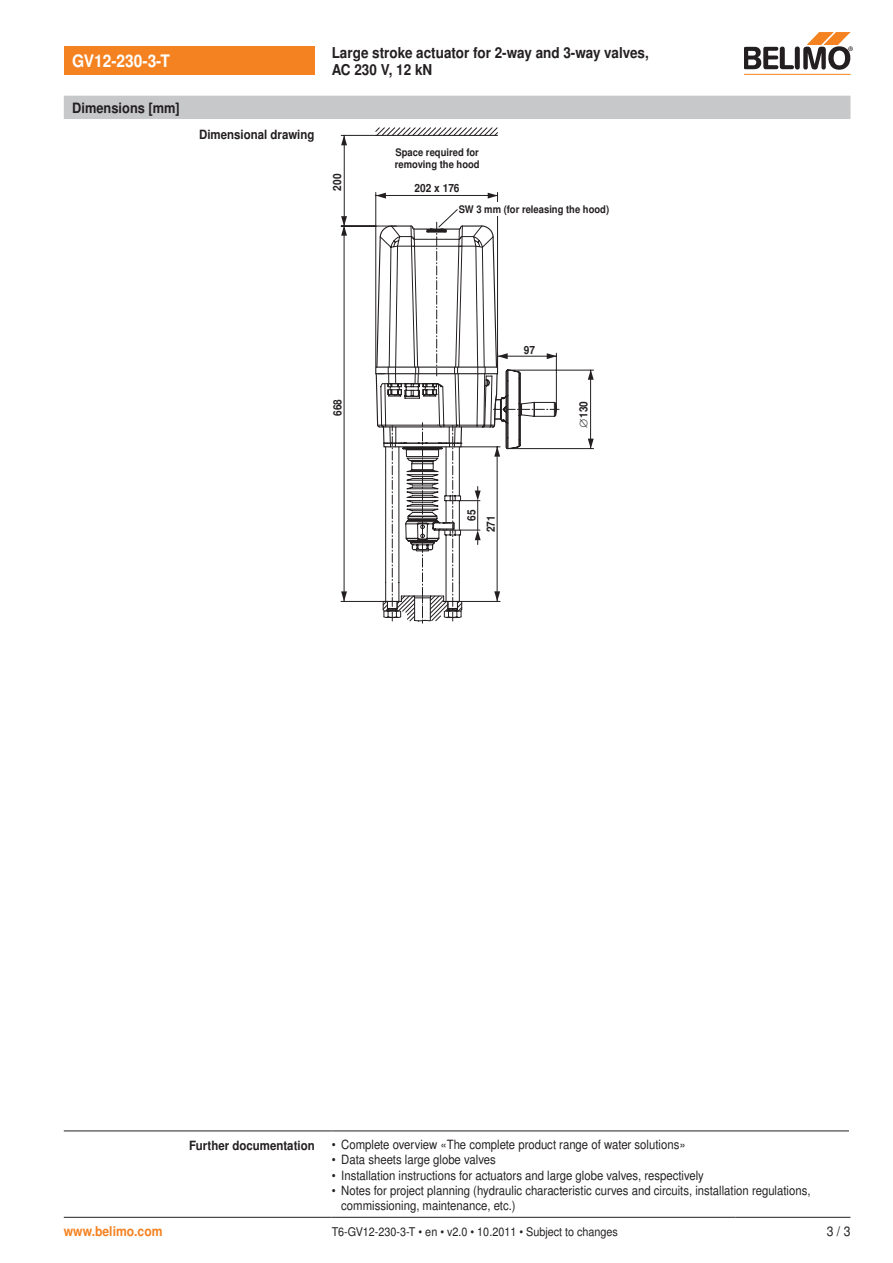
<style>
.page{position:relative;width:893px;height:1263px;background:#fff}
.page>*{position:absolute;margin:0;border:0;box-sizing:border-box;transform-origin:0 0}
.Überschrift_2_invers{font:700 17.25px "Nimbus Sans BEL";color:#fff;scale:.9 1}
.Überschrift_2{font:700 15px/16.5px "Nimbus Sans BEL";color:#231f20;scale:.9 1}
.Überschrift_Kapitel{font:700 14.25px "Nimbus Sans BEL";color:#231f20;scale:.9 1}
.www_links{font:700 13.5px "Nimbus Sans BEL";color:#f58220;scale:.9 1}
.Zahl_Seite_rechts{font:13.5px "Nimbus Sans BEL";color:#231f20;scale:.9 1}
.Aufzählung_8_5__2_25{font:12.75px/15.3px "Nimbus Sans BEL";color:#231f20;scale:.89 1}
.Marginalien{font:700 12.75px "Nimbus Sans BEL";color:#231f20;scale:.9 1}
.Lauftext_8{font:12px "Nimbus Sans BEL";color:#231f20;scale:.9 1}
.t1{font:700 11.25px/19.4px "Nimbus Sans BEL";color:#231f20;scale:.9 1}
.t2{font:700 11.25px "Nimbus Sans BEL";color:#231f20}
.Legende_bold_zentrie{font:700 10.5px/12.6px "Nimbus Sans BEL";color:#231f20;scale:.9 1}
.Legende_bold{font:700 10.5px "Nimbus Sans BEL";color:#231f20;scale:.9 1}
</style>
<div class="page">
<div style="left:64px;top:47px;width:251px;height:28px;background:#f58220"></div>
<hr style="left:744px;top:74px;width:106px;height:1px;background:#f58220">
<svg style="left:744px;top:33px;width:109px;height:37px"></svg>
<hr style="left:64px;top:1217px;width:268px;height:1px;background:#231f20">
<hr style="left:332px;top:1217px;width:404px;height:1px;background:#231f20">
<hr style="left:736px;top:1217px;width:114px;height:1px;background:#231f20">
<hr style="left:64px;top:1131px;width:268px;height:1px;background:#231f20">
<hr style="left:332px;top:1131px;width:517px;height:1px;background:#231f20">
<div style="left:64px;top:96px;width:786px;height:23px;background:#c7c8ca"></div>
<svg style="left:375px;top:128px;width:123px;height:8px"></svg>
<hr style="left:376px;top:135px;width:121px;height:1px;background:#231f20">
<hr style="left:344px;top:135px;width:1px;height:91px;background:#231f20">
<hr style="left:341px;top:135px;width:36px;height:1px;background:#231f20">
<hr style="left:344px;top:226px;width:1px;height:375px;background:#231f20">
<hr style="left:341px;top:226px;width:55px;height:1px;background:#231f20">
<hr style="left:341px;top:601px;width:47px;height:1px;background:#231f20">
<hr style="left:590px;top:370px;width:1px;height:79px;background:#231f20">
<hr style="left:509px;top:370px;width:85px;height:1px;background:#231f20">
<hr style="left:508px;top:448px;width:86px;height:1px;background:#231f20">
<hr style="left:376px;top:195px;width:121px;height:1px;background:#231f20">
<hr style="left:497px;top:192px;width:1px;height:174px;background:#231f20">
<hr style="left:375px;top:192px;width:1px;height:174px;background:#231f20">
<svg style="left:341px;top:135px;width:6px;height:10px"></svg>
<svg style="left:341px;top:591px;width:6px;height:10px"></svg>
<svg style="left:341px;top:216px;width:6px;height:20px"></svg>
<svg style="left:588px;top:370px;width:6px;height:10px"></svg>
<svg style="left:588px;top:439px;width:6px;height:10px"></svg>
<svg style="left:488px;top:193px;width:8px;height:6px"></svg>
<svg style="left:376px;top:193px;width:10px;height:6px"></svg>
<svg style="left:375px;top:208px;width:184px;height:415px"></svg>
<hr style="left:496px;top:202px;width:3px;height:14px;background:#fff">
<p class="Überschrift_2_invers" style="left:72px;top:51px;width:110px">GV12-230-3-T</p>
<p class="Überschrift_2" style="left:332px;top:45px;width:354px">Large stroke actuator for 2-way and 3-way valves,<br>AC 230 V, 12 kN</p>
<p class="Überschrift_Kapitel" style="left:72px;top:99px;width:121px">Dimensions [mm]</p>
<p class="Marginalien" style="left:199px;top:127px;width:130px">Dimensional drawing</p>
<p class="t1" style="left:329px;top:191px;width:20px;rotate:-90deg">200</p>
<p class="t1" style="left:329px;top:416px;width:20px;rotate:-90deg">668</p>
<p class="Legende_bold_zentrie" style="left:395px;top:146px;width:96px">Space required for removing the hood</p>
<p class="Legende_bold" style="left:459px;top:203px;width:169px">SW 3 mm (for releasing the hood)</p>
<p class="t1" style="left:415px;top:180px;width:52px">202 x 176</p>
<p class="t1" style="left:524px;top:341px;width:14px">97</p>
<p class="t1" style="left:463px;top:532px;width:27px;text-indent:11px;rotate:-90deg">65<br>271</p>
<p class="t2" style="left:576px;top:429px;width:30px;rotate:-90deg">∅130</p>
<p class="Marginalien" style="left:189px;top:1138px;width:141px">Further documentation</p>
<p class="Aufzählung_8_5__2_25" style="left:332px;top:1137px;width:399px">• Complete overview «The complete product range of water solutions»</p>
<p class="Aufzählung_8_5__2_25" style="left:332px;top:1152px;width:186px">• Data sheets large globe valves</p>
<p class="Aufzählung_8_5__2_25" style="left:332px;top:1168px;width:420px">• Installation instructions for actuators and large globe valves, respectively</p>
<p class="Aufzählung_8_5__2_25" style="left:341px;top:1183px;width:529px;text-indent:-10px">• Notes for project planning (hydraulic characteristic curves and circuits, installation regulations, commissioning, maintenance, etc.)</p>
<p class="www_links" style="left:64px;top:1223px;width:111px">www.belimo.com</p>
<p class="Lauftext_8" style="left:332px;top:1224px;width:319px">T6-GV12-230-3-T • en • v2.0 • 10.2011 • Subject to changes</p>
<p class="Zahl_Seite_rechts" style="left:837px;top:1223px;width:17px">/ 3</p>
</div>
